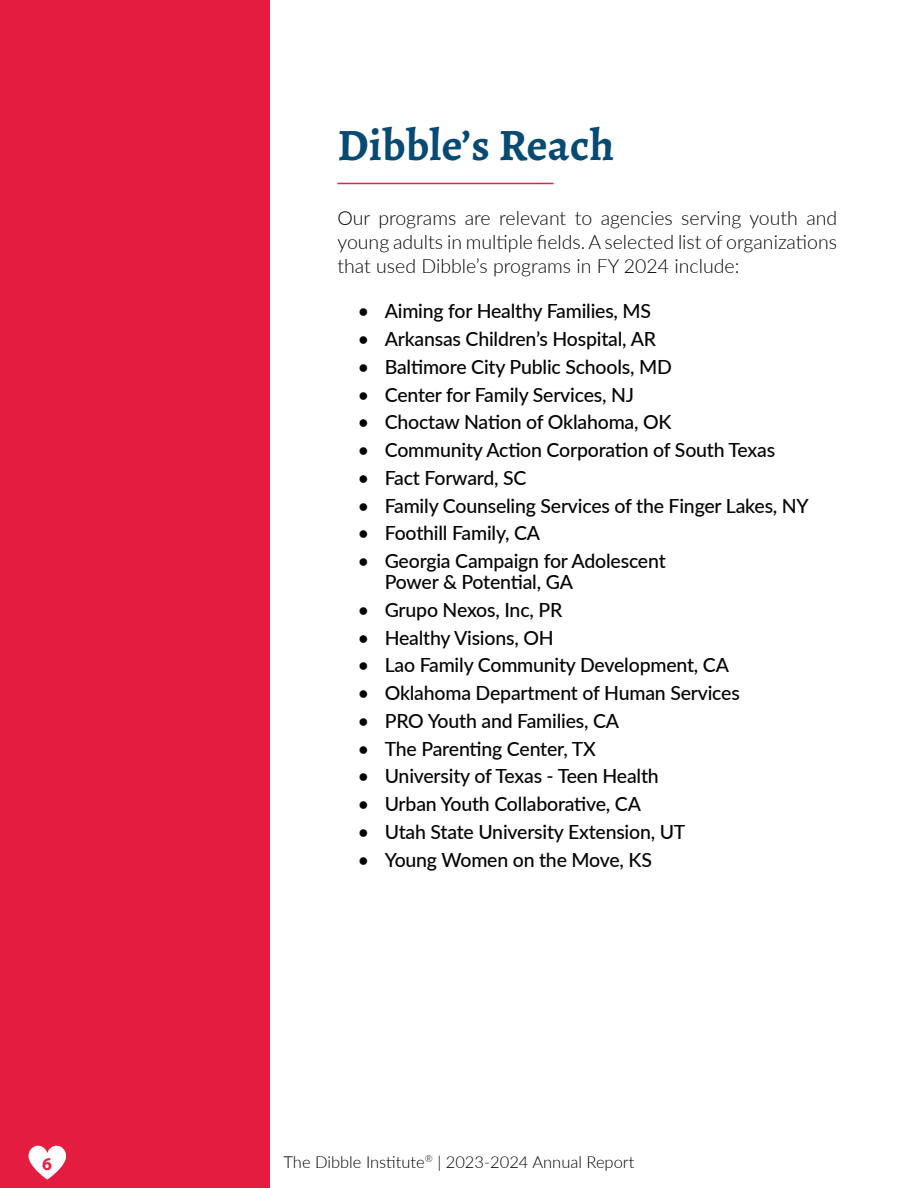
<style>
.page{position:relative;width:918px;height:1188px;background:#fff}
.page>*{position:absolute;margin:0;border:0;box-sizing:border-box;transform-origin:0 0}
.Heading_1{font:700 45px "Alegreya";letter-spacing:.01em;color:#074a72}
.t1{font:500 19.5px/21px "Lato";letter-spacing:-.01em;color:#040503}
.Body{font:300 19.5px/24px "Lato";color:#040503;text-align:justify}
.t2{font:700 18px "Myriad Pro";color:#e61f42}
.t3{font:300 16.5px "Lato";color:#000}
</style>
<div class="page">
<div style="left:0;top:0;width:270px;height:1188px;background:#e31c40"></div>
<hr style="left:338px;top:183px;width:216px;height:1px;background:#e62047">
<svg style="left:28px;top:1145px;width:38px;height:35px"></svg>
<p class="t2" style="left:42px;top:1152px;width:11px">6</p>
<p class="Heading_1" style="left:338px;top:114px;width:278px">Dibble’s Reach</p>
<p class="Body" style="left:338px;top:206px;width:501px">Our programs are relevant to agencies serving youth and young adults in multiple fields. A selected list of organizations that used Dibble’s programs in FY 2024 include:</p>
<p class="t1" style="left:358px;top:300px;width:295px">• Aiming for Healthy Families, MS</p>
<p class="t1" style="left:358px;top:328px;width:300px">• Arkansas Children’s Hospital, AR</p>
<p class="t1" style="left:358px;top:355px;width:316px">• Baltimore City Public Schools, MD</p>
<p class="t1" style="left:358px;top:383px;width:278px">• Center for Family Services, NJ</p>
<p class="t1" style="left:358px;top:411px;width:315px">• Choctaw Nation of Oklahoma, OK</p>
<p class="t1" style="left:358px;top:439px;width:419px">• Community Action Corporation of South Texas</p>
<p class="t1" style="left:358px;top:466px;width:170px">• Fact Forward, SC</p>
<p class="t1" style="left:358px;top:494px;width:453px">• Family Counseling Services of the Finger Lakes, NY</p>
<p class="t1" style="left:358px;top:522px;width:184px">• Foothill Family, CA</p>
<p class="t1" style="left:385px;top:550px;width:282px;text-indent:-27px">• Georgia Campaign for Adolescent<br>Power &amp; Potential, GA</p>
<p class="t1" style="left:358px;top:598px;width:206px">• Grupo Nexos, Inc, PR</p>
<p class="t1" style="left:358px;top:626px;width:198px">• Healthy Visions, OH</p>
<p class="t1" style="left:358px;top:654px;width:373px">• Lao Family Community Development, CA</p>
<p class="t1" style="left:358px;top:682px;width:384px">• Oklahoma Department of Human Services</p>
<p class="t1" style="left:358px;top:709px;width:263px">• PRO Youth and Families, CA</p>
<p class="t1" style="left:358px;top:737px;width:240px">• The Parenting Center, TX</p>
<p class="t1" style="left:358px;top:765px;width:303px">• University of Texas - Teen Health</p>
<p class="t1" style="left:358px;top:793px;width:285px">• Urban Youth Collaborative, CA</p>
<p class="t1" style="left:358px;top:820px;width:329px">• Utah State University Extension, UT</p>
<p class="t1" style="left:358px;top:848px;width:296px">• Young Women on the Move, KS</p>
<p class="t3" style="left:284px;top:1150px;width:352px">The Dibble Institute<sup>®</sup> | 2023-2024 Annual Report</p>
</div>
